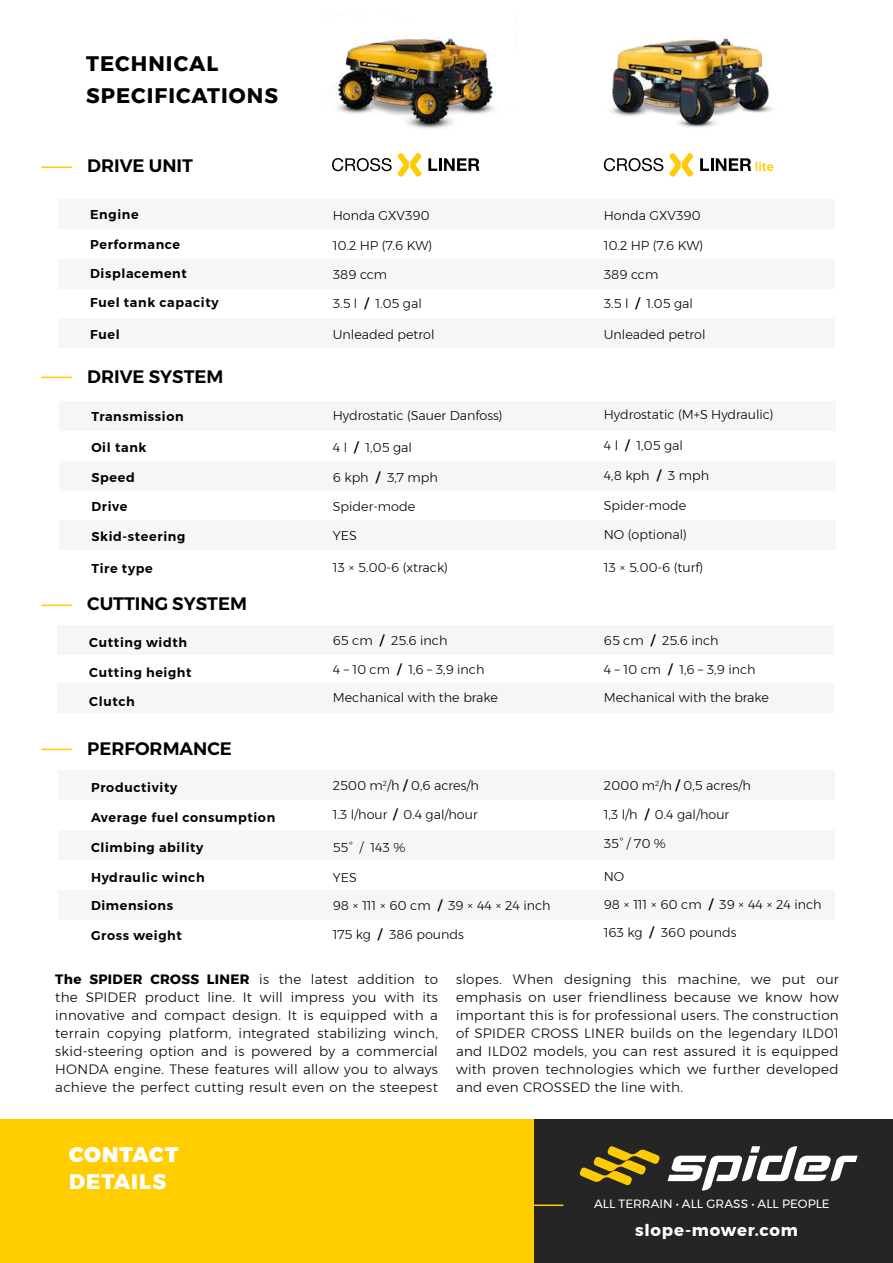
<style>
.page{position:relative;width:893px;height:1263px;background:#fff}
.page>*{position:absolute;margin:0;border:0;box-sizing:border-box;transform-origin:0 0}
.t1{font:700 21px/31.5px "Montserrat";letter-spacing:.05em;color:#000}
.t2{font:900 21px "Montserrat";letter-spacing:.035em;color:#fff}
.t3{font:800 21px "Montserrat";letter-spacing:.045em;color:#fff}
.t4{font:600 18px "Montserrat";color:#000}
.t5{font:700 16.5px "Montserrat";letter-spacing:.045em;color:#fff}
.t6{font:300 13.5px/18px "Montserrat";letter-spacing:.02em;color:#000;text-align:justify}
.t7{font:300 12.75px "Montserrat";color:#000}
.t8{font:600 12.75px "Montserrat";letter-spacing:.05em;color:#000}
.t9{font:12px "Montserrat";letter-spacing:.005em;color:#fff}
.t10{font:500 12px "Montserrat";color:#ffcb04}
.s1{font-weight:500}
.s2{font-weight:700}
</style>
<div class="page">
<div style="left:60px;top:520px;width:776px;height:30px;background:#f6f6f6"></div>
<div style="left:58px;top:199px;width:777px;height:30px;background:#f6f6f6"></div>
<div style="left:58px;top:259px;width:777px;height:30px;background:#f6f6f6"></div>
<div style="left:58px;top:318px;width:777px;height:30px;background:#f6f6f6"></div>
<div style="left:60px;top:401px;width:776px;height:30px;background:#f6f6f6"></div>
<div style="left:60px;top:461px;width:776px;height:29px;background:#f6f6f6"></div>
<div style="left:57px;top:625px;width:776px;height:30px;background:#f6f6f6"></div>
<div style="left:57px;top:683px;width:776px;height:30px;background:#f6f6f6"></div>
<div style="left:58px;top:770px;width:777px;height:30px;background:#f6f6f6"></div>
<div style="left:58px;top:830px;width:777px;height:29px;background:#f6f6f6"></div>
<div style="left:58px;top:890px;width:777px;height:29px;background:#f6f6f6"></div>
<hr style="left:41px;top:166px;width:31px;height:2px;background:#ffcb04">
<hr style="left:41px;top:377px;width:31px;height:1px;background:#ffcb04">
<hr style="left:41px;top:604px;width:31px;height:2px;background:#ffcb04">
<hr style="left:41px;top:749px;width:31px;height:1px;background:#ffcb04">
<div style="left:0;top:1119px;width:535px;height:144px;background:#ffcd00"></div>
<div style="left:535px;top:1119px;width:358px;height:144px;background:#252525"></div>
<hr style="left:491px;top:1204px;width:72px;height:2px;background:#ffcd00">
<svg style="left:667px;top:1146px;width:191px;height:44px"></svg>
<svg style="left:579px;top:1146px;width:81px;height:39px"></svg>
<svg style="left:428px;top:158px;width:51px;height:13px"></svg>
<svg style="left:332px;top:153px;width:90px;height:24px"></svg>
<svg style="left:604px;top:158px;width:59px;height:13px"></svg>
<svg style="left:700px;top:158px;width:51px;height:13px"></svg>
<svg style="left:669px;top:153px;width:24px;height:24px"></svg>
<img style="left:335px;top:37px;width:159px;height:92px">
<img style="left:611px;top:36px;width:162px;height:92px">
<h1 class="t1" style="left:86px;top:49px;width:193px">TECHNICAL<br>SPECIFICATIONS</h1>
<h2 class="t4" style="left:87px;top:158px;width:107px">DRIVE UNIT</h2>
<p class="t10" style="left:755px;top:161px;width:21px">lite</p>
<p class="t8" style="left:90px;top:210px;width:50px">Engine</p>
<p class="t7" style="left:333px;top:210px;width:98px">Honda GXV390</p>
<p class="t7" style="left:604px;top:210px;width:98px">Honda GXV390</p>
<p class="t8" style="left:90px;top:239px;width:91px">Performance</p>
<p class="t7" style="left:333px;top:240px;width:101px">10.2 HP (7.6 KW)</p>
<p class="t7" style="left:604px;top:240px;width:101px">10.2 HP (7.6 KW)</p>
<p class="t8" style="left:90px;top:268px;width:98px">Displacement</p>
<p class="t8" style="left:90px;top:297px;width:130px">Fuel tank capacity</p>
<p class="t7" style="left:333px;top:268px;width:56px">389 ccm</p>
<p class="t7" style="left:604px;top:268px;width:56px">389 ccm</p>
<p class="t7" style="left:333px;top:298px;width:91px">3.5 l <span class="s1">/</span> 1.05 gal</p>
<p class="t7" style="left:604px;top:298px;width:91px">3.5 l <span class="s1">/</span> 1.05 gal</p>
<p class="t8" style="left:90px;top:329px;width:31px">Fuel</p>
<p class="t7" style="left:333px;top:328px;width:103px">Unleaded petrol</p>
<p class="t7" style="left:604px;top:328px;width:103px">Unleaded petrol</p>
<h2 class="t4" style="left:87px;top:369px;width:138px">DRIVE SYSTEM</h2>
<p class="t8" style="left:91px;top:411px;width:94px">Transmission</p>
<p class="t7" style="left:333px;top:410px;width:171px">Hydrostatic (Sauer Danfoss)</p>
<p class="t8" style="left:91px;top:442px;width:57px">Oil tank</p>
<p class="t7" style="left:333px;top:442px;width:81px">4 l <span class="s1">/</span> 1,05 gal</p>
<p class="t8" style="left:91px;top:472px;width:45px">Speed</p>
<p class="t7" style="left:333px;top:471px;width:107px">6 kph <span class="s1">/</span> 3,7 mph</p>
<p class="t8" style="left:91px;top:501px;width:37px">Drive</p>
<p class="t7" style="left:333px;top:501px;width:84px">Spider-mode</p>
<p class="t8" style="left:91px;top:531px;width:95px">Skid-steering</p>
<p class="t8" style="left:91px;top:563px;width:63px">Tire type</p>
<p class="t7" style="left:333px;top:530px;width:25px">YES</p>
<p class="t7" style="left:333px;top:562px;width:117px">13 × 5.00-6 (xtrack)</p>
<h2 class="t4" style="left:87px;top:596px;width:161px">CUTTING SYSTEM</h2>
<p class="t7" style="left:604px;top:408px;width:171px">Hydrostatic (M+S Hydraulic)</p>
<p class="t7" style="left:604px;top:440px;width:81px">4 l <span class="s1">/</span> 1,05 gal</p>
<p class="t7" style="left:604px;top:470px;width:107px">4,8 kph <span class="s1">/</span> 3 mph</p>
<p class="t7" style="left:604px;top:499px;width:84px">Spider-mode</p>
<p class="t7" style="left:604px;top:529px;width:85px">NO (optional)</p>
<p class="t7" style="left:604px;top:562px;width:101px">13 × 5.00-6 (turf)</p>
<p class="t8" style="left:89px;top:637px;width:99px">Cutting width</p>
<p class="t7" style="left:333px;top:634px;width:116px">65 cm <span class="s1">/</span> 25.6 inch</p>
<p class="t7" style="left:604px;top:634px;width:116px">65 cm <span class="s1">/</span> 25.6 inch</p>
<p class="t8" style="left:89px;top:667px;width:104px">Cutting height</p>
<p class="t7" style="left:333px;top:664px;width:153px">4 – 10 cm <span class="s1">/</span> 1,6 – 3,9 inch</p>
<p class="t7" style="left:604px;top:664px;width:153px">4 – 10 cm <span class="s1">/</span> 1,6 – 3,9 inch</p>
<p class="t8" style="left:89px;top:696px;width:47px">Clutch</p>
<p class="t7" style="left:333px;top:692px;width:167px">Mechanical with the brake</p>
<p class="t7" style="left:604px;top:692px;width:167px">Mechanical with the brake</p>
<h2 class="t4" style="left:87px;top:741px;width:146px">PERFORMANCE</h2>
<p class="t8" style="left:91px;top:782px;width:88px">Productivity</p>
<p class="t7" style="left:333px;top:779px;width:148px">2500 m<sup>2</sup>/h <span class="s1">/</span> 0,6 acres/h</p>
<p class="t7" style="left:604px;top:779px;width:149px">2000 m<sup>2</sup>/h <span class="s1">/</span> 0,5 acres/h</p>
<p class="t8" style="left:91px;top:812px;width:186px">Average fuel consumption</p>
<p class="t7" style="left:333px;top:809px;width:146px">1.3 l/hour <span class="s1">/</span> 0.4 gal/hour</p>
<p class="t7" style="left:604px;top:809px;width:127px">1,3 l/h <span class="s1">/</span> 0.4 gal/hour</p>
<p class="t8" style="left:91px;top:842px;width:114px">Climbing ability</p>
<p class="t7" style="left:333px;top:841px;width:74px">55° / 143 %</p>
<p class="t7" style="left:604px;top:838px;width:64px">35° / 70 %</p>
<p class="t8" style="left:91px;top:872px;width:115px">Hydraulic winch</p>
<p class="t7" style="left:333px;top:872px;width:25px">YES</p>
<p class="t7" style="left:604px;top:870px;width:22px">NO</p>
<p class="t8" style="left:91px;top:900px;width:83px">Dimensions</p>
<p class="t7" style="left:333px;top:899px;width:219px">98 × 111 × 60 cm <span class="s1">/</span> 39 × 44 × 24 inch</p>
<p class="t7" style="left:604px;top:898px;width:219px">98 × 111 × 60 cm <span class="s1">/</span> 39 × 44 × 24 inch</p>
<p class="t8" style="left:91px;top:930px;width:92px">Gross weight</p>
<p class="t7" style="left:333px;top:928px;width:133px">175 kg <span class="s1">/</span> 386 pounds</p>
<p class="t7" style="left:604px;top:926px;width:134px">163 kg <span class="s1">/</span> 360 pounds</p>
<p class="t6" style="left:55px;top:970px;width:384px"><span class="s2">The SPIDER CROSS LINER</span> is the latest addition to the SPIDER product line. It will impress you with its innovative and compact design. It is equipped with a terrain copying platform, integrated stabilizing winch, skid-steering option and is powered by a commercial HONDA engine. These features will allow you to always achieve the perfect cutting result even on the steepest</p>
<p class="t6" style="left:456px;top:970px;width:384px">slopes. When designing this machine, we put our emphasis on user friendliness because we know how important this is for professional users. The construction of SPIDER CROSS LINER builds on the legendary ILD01 and ILD02 models, you can rest assured it is equipped with proven technologies which we further developed and even CROSSED the line with.</p>
<h1 class="t2" style="left:69px;top:1142px;width:111px">CONTACT</h1>
<h1 class="t3" style="left:69px;top:1169px;width:99px">DETAILS</h1>
<p class="t9" style="left:594px;top:1197px;width:237px">ALL TERRAIN • ALL GRASS • ALL PEOPLE</p>
<p class="t5" style="left:635px;top:1223px;width:164px">slope-mower.com</p>
</div>
